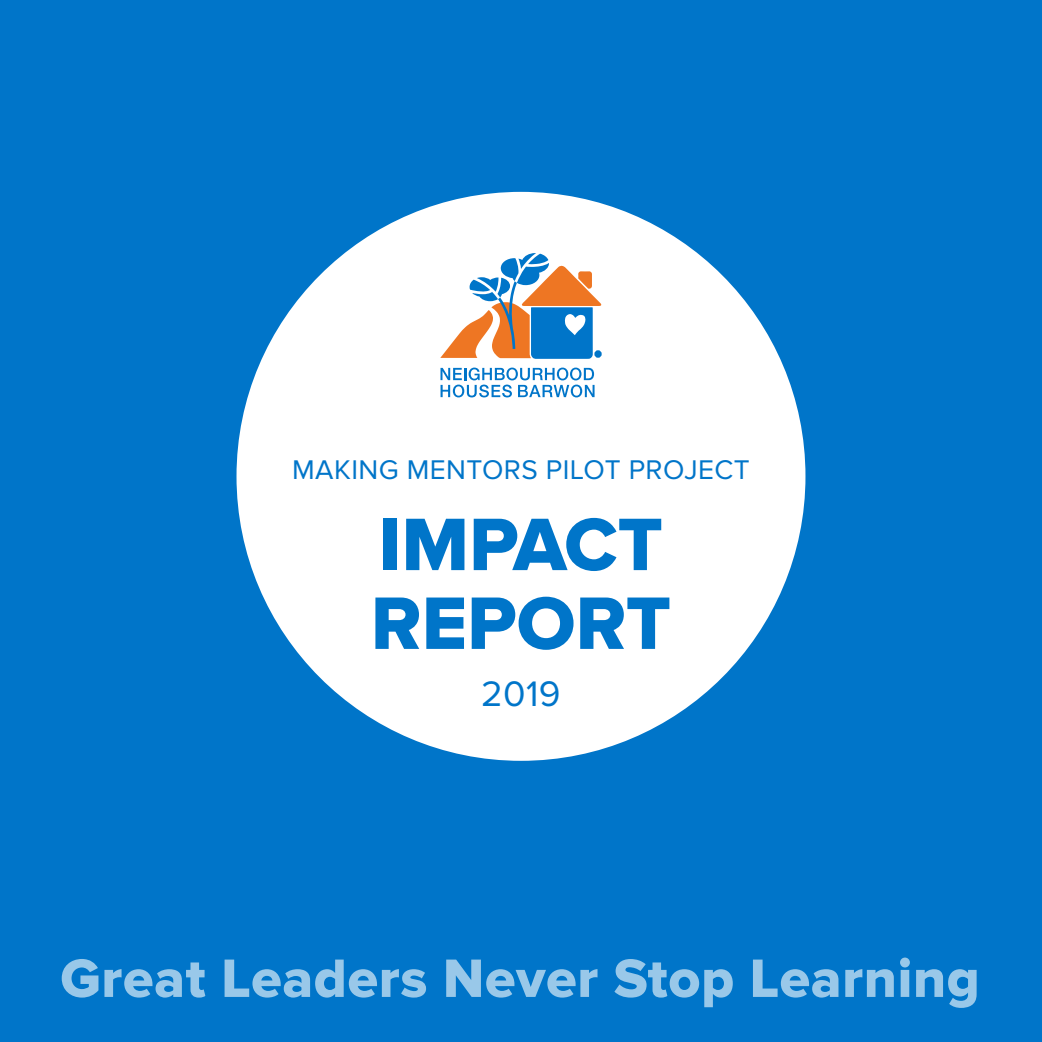
<style>
.page{position:relative;width:1042px;height:1042px;background:#0075c9}
.page>*{position:absolute;margin:0;border:0;box-sizing:border-box;transform-origin:0 0}
.t1{font:77px/78.8px "Proxima Nova Extrabld";color:#0075c9}
.t2{font:56px "Proxima Nova Extrabld";letter-spacing:.01em;color:#99c8e9}
.t3{font:36.75px "Proxima Nova";color:#0075c9}
.t4{font:28px "Proxima Nova";letter-spacing:.015em;color:#0075c9}
</style>
<div class="page">
<div style="left:236px;top:192px;width:569px;height:569px;background:#fff;border-radius:50%"></div>
<svg style="left:440px;top:367px;width:154px;height:30px"></svg>
<div style="left:594px;top:350px;width:8px;height:8px;border:3px solid #0075c9;border-radius:50%"></div>
<svg style="left:440px;top:253px;width:161px;height:106px"></svg>
<p class="t4" style="left:292px;top:454px;width:459px">MAKING MENTORS PILOT PROJECT</p>
<h1 class="t1" style="left:371px;top:507px;width:302px">IMPACT<br>REPORT</h1>
<p class="t3" style="left:481px;top:673px;width:81px">2019</p>
<p class="t2" style="left:60px;top:946px;width:921px">Great Leaders Never Stop Learning</p>
</div>
